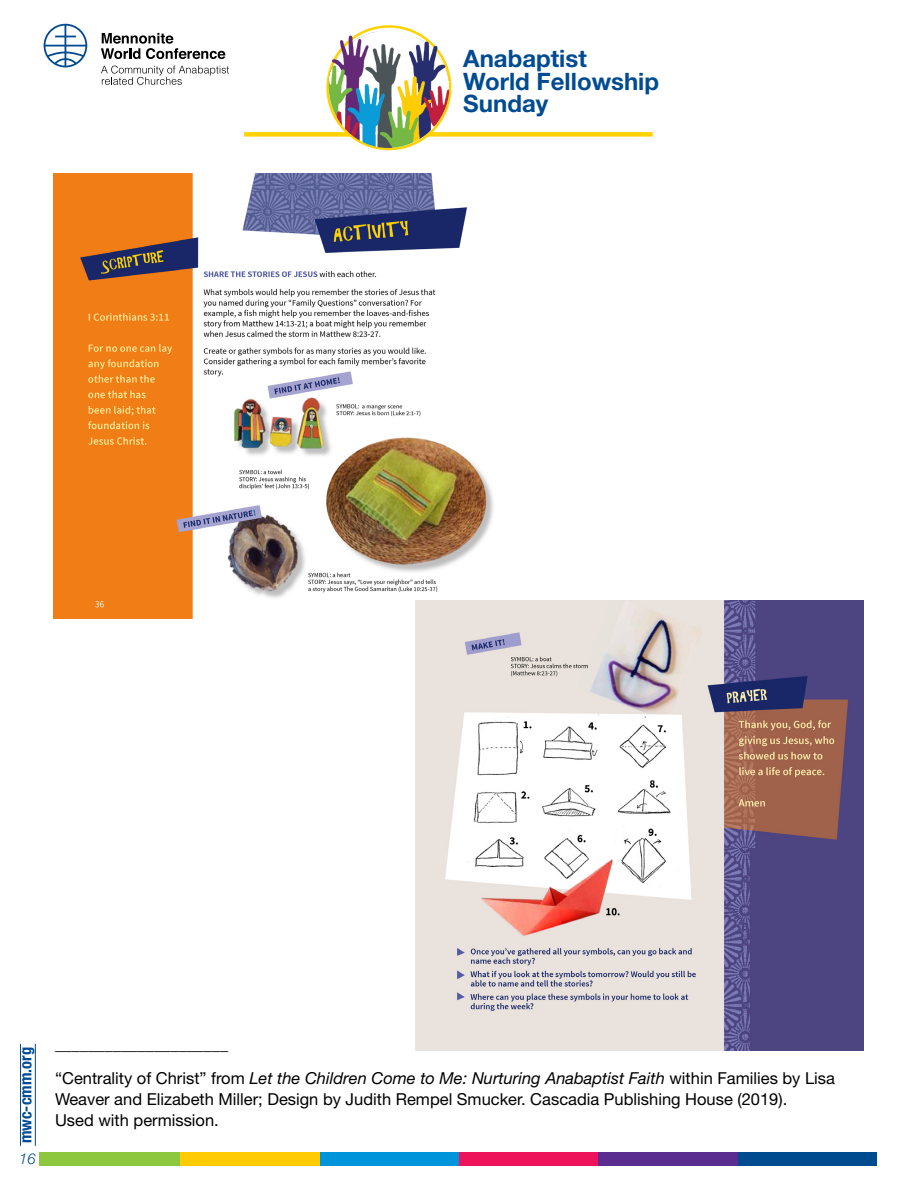
<style>
.page{position:relative;width:918px;height:1188px;background:#fff}
.page>*{position:absolute;margin:0;border:0;box-sizing:border-box;transform-origin:0 0}
.t1{font:700 24px/22.5px "Helvetica Neue LT Std";color:#004b91}
.t2{font:16.5px/34.5px "Helvetica Neue LT Std";color:#000}
.t3{font:700 condensed 16.5px "Helvetica Neue LT Std";color:#004b91}
.t4{font:italic 300 15px "Helvetica Neue LT Std";color:#004b91}
.s1{font-style:italic}
</style>
<div class="page">
<div style="left:244px;top:132px;width:409px;height:5px;background:#ffd200"></div>
<img style="left:325px;top:28px;width:125px;height:121px">
<div style="left:736px;top:1153px;width:141px;height:13px;background:#004a8f"></div>
<div style="left:597px;top:1153px;width:141px;height:13px;background:#5c2d91"></div>
<div style="left:458px;top:1153px;width:140px;height:13px;background:#ed145b"></div>
<div style="left:318px;top:1153px;width:141px;height:13px;background:#0095da"></div>
<div style="left:179px;top:1153px;width:140px;height:13px;background:#ffcb05"></div>
<div style="left:39px;top:1153px;width:141px;height:13px;background:#8dc63f"></div>
<svg style="left:101px;top:33px;width:124px;height:26px"></svg>
<svg style="left:101px;top:66px;width:128px;height:19px"></svg>
<svg style="left:44px;top:24px;width:43px;height:43px"></svg>
<hr style="left:20px;top:1044px;width:1px;height:102px;background:#004b91">
<hr style="left:35px;top:1044px;width:1px;height:102px;background:#004b91">
<img style="left:54px;top:173px;width:439px;height:446px">
<img style="left:416px;top:600px;width:448px;height:450px">
<h1 class="t1" style="left:463px;top:47px;width:197px">Anabaptist<br>World Fellowship<br>Sunday</h1>
<p class="t3" style="left:16px;top:1143px;width:98px;rotate:-90deg">mwc-cmm.org</p>
<p class="t2" style="left:55px;top:1027px;width:782px">_____________________<br>“Centrality of Christ” from <span class="s1">Let the Children Come to Me: Nurturing Anabaptist Faith</span> within Families by Lisa</p>
<p class="t2" style="left:55px;top:1089px;width:734px;line-height:21px">Weaver and Elizabeth Miller; Design by Judith Rempel Smucker. Cascadia Publishing House (2019).<br>Used with permission.</p>
<p class="t4" style="left:19px;top:1150px;width:18px">16</p>
</div>
